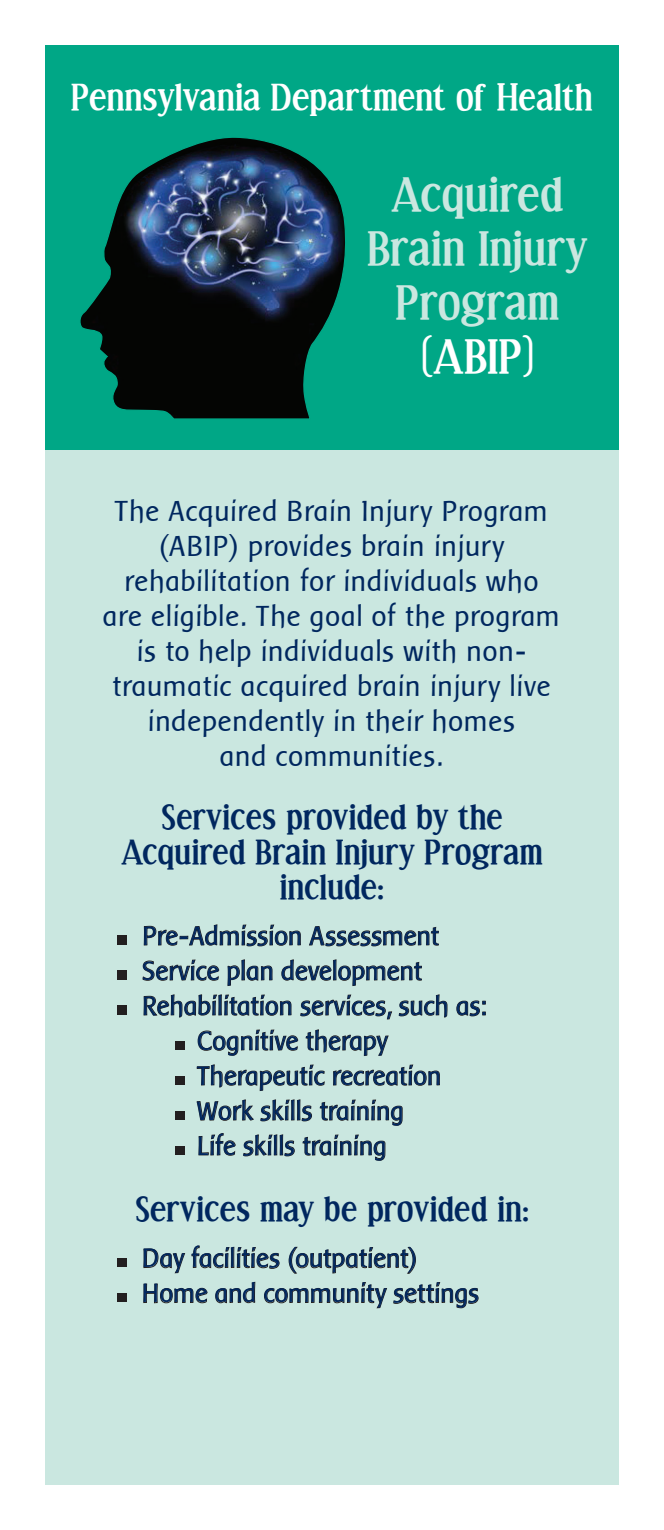
<style>
.page{position:relative;width:664px;height:1530px;background:#fff}
.page>*{position:absolute;margin:0;border:0;box-sizing:border-box;transform-origin:0 0}
.t1{font:700 45px/54px "Effloresce";letter-spacing:.01em;color:#cae7e0;text-align:center}
.t2{font:700 45px "Effloresce";color:#fff}
.t3{font:700 35px "Effloresce";letter-spacing:.005em;color:#fff}
.t4{font:700 32.5px/35px "Effloresce";letter-spacing:.005em;color:#00275f;text-align:center}
.t5{font:30px/35px "Baar Sophia";letter-spacing:.01em;color:#00275f;text-align:center}
.t6{font:27.5px/35px "Baar Sophia";letter-spacing:-.01em;color:#00275f}
</style>
<div class="page">
<div style="left:45px;top:112px;width:573px;height:1373px;background:#cae7e0"></div>
<div style="left:45px;top:45px;width:574px;height:405px;background:#00a786"></div>
<div style="left:118px;top:936px;width:8px;height:9px;background:#231f20"></div>
<svg style="left:144px;top:924px;width:157px;height:23px"></svg>
<svg style="left:309px;top:926px;width:130px;height:21px"></svg>
<div style="left:118px;top:971px;width:8px;height:9px;background:#231f20"></div>
<svg style="left:142px;top:959px;width:78px;height:22px"></svg>
<svg style="left:227px;top:959px;width:46px;height:27px"></svg>
<svg style="left:281px;top:959px;width:141px;height:27px"></svg>
<div style="left:118px;top:1006px;width:8px;height:9px;background:#231f20"></div>
<svg style="left:144px;top:994px;width:148px;height:24px"></svg>
<svg style="left:300px;top:994px;width:92px;height:26px"></svg>
<svg style="left:399px;top:994px;width:48px;height:24px"></svg>
<svg style="left:456px;top:1000px;width:30px;height:17px"></svg>
<div style="left:175px;top:1041px;width:9px;height:9px;background:#231f20"></div>
<svg style="left:198px;top:1029px;width:100px;height:27px"></svg>
<svg style="left:305px;top:1029px;width:84px;height:27px"></svg>
<div style="left:175px;top:1076px;width:9px;height:9px;background:#231f20"></div>
<div style="left:175px;top:1111px;width:9px;height:9px;background:#231f20"></div>
<div style="left:175px;top:1146px;width:9px;height:9px;background:#231f20"></div>
<svg style="left:196px;top:1064px;width:244px;height:97px"></svg>
<div style="left:118px;top:1258px;width:8px;height:9px;background:#231f20"></div>
<svg style="left:143px;top:1248px;width:42px;height:25px"></svg>
<svg style="left:191px;top:1245px;width:89px;height:24px"></svg>
<svg style="left:288px;top:1247px;width:128px;height:27px"></svg>
<div style="left:118px;top:1293px;width:8px;height:9px;background:#231f20"></div>
<svg style="left:143px;top:1283px;width:65px;height:20px"></svg>
<svg style="left:215px;top:1282px;width:40px;height:21px"></svg>
<svg style="left:264px;top:1282px;width:123px;height:26px"></svg>
<svg style="left:393px;top:1282px;width:86px;height:26px"></svg>
<img style="left:80px;top:137px;width:265px;height:282px">
<p class="t3" style="left:71px;top:78px;width:523px">Pennsylvania Department of Health</p>
<h1 class="t1" style="left:367px;top:171px;width:221px">Acquired<br>Brain Injury<br>Program</h1>
<h1 class="t2" style="left:420px;top:333px;width:115px">(ABIP)</h1>
<p class="t5" style="left:103px;top:494px;width:459px">The Acquired Brain Injury Program (ABIP) provides brain injury rehabilitation for individuals who are eligible. The goal of the program is to help individuals with non&shy;traumatic acquired brain injury live independently in their homes<br>and communities.</p>
<p class="t4" style="left:121px;top:802px;width:423px">Services provided by the<br>Acquired Brain Injury Program include:</p>
<p class="t6" style="left:142px;top:918px;width:298px">Pre-Admission Assessment</p>
<p class="t6" style="left:143px;top:953px;width:282px">Service plan development</p>
<p class="t6" style="left:143px;top:988px;width:346px">Rehabilitation services, such as:</p>
<p class="t6" style="left:198px;top:1023px;width:192px">Cognitive therapy</p>
<p class="t6" style="left:198px;top:1058px;width:246px">Therapeutic recreation</p>
<p class="t6" style="left:198px;top:1093px;width:209px">Work skills training</p>
<p class="t6" style="left:198px;top:1128px;width:191px">Life skills training</p>
<p class="t4" style="left:135px;top:1194px;width:395px">Services may be provided in:</p>
<p class="t6" style="left:143px;top:1241px;width:339px">Day facilities (outpatient)<br>Home and community settings</p>
</div>
